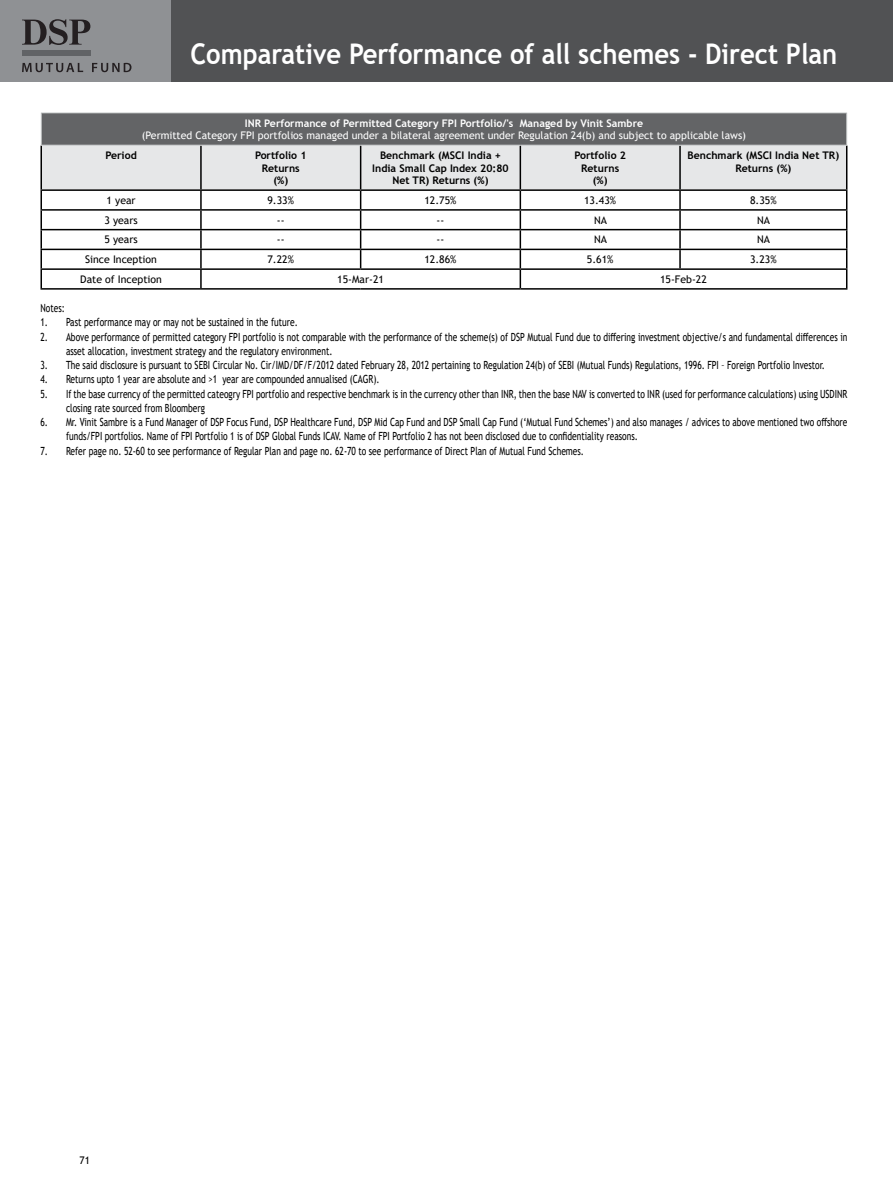
<style>
.page{position:relative;width:893px;height:1184px;background:#fff}
.page>*{position:absolute;margin:0;border:0;box-sizing:border-box;transform-origin:0 0}
.t1{font:700 28.5px "Trebuchet MS";color:#fff;scale:.9 1}
.t2{font:11.25px/14.2px "Trebuchet MS";color:#000;scale:.75 1}
.t3{font:700 10.5px/12.6px "Trebuchet MS";color:#000;text-align:center}
.t4{font:10.5px "Trebuchet MS";color:#000}
.t5{font:10.5px "Trebuchet MS";color:#fff}
.t6{font:700 10.5px "Trebuchet MS";color:#fff}
.t7{font:10.5px "Trebuchet MS";color:#000;scale:.95 1}
</style>
<div class="page">
<div style="left:0;top:0;width:893px;height:82px;background:#515254"></div>
<div style="left:0;top:0;width:170px;height:82px;background:#8f9194"></div>
<div style="left:41px;top:113px;width:806px;height:32px;background:#636466"></div>
<svg style="left:40px;top:145px;width:807px;height:143px"></svg>
<hr style="left:40px;top:288px;width:161px;height:2px;background:#000">
<hr style="left:201px;top:288px;width:160px;height:2px;background:#000">
<hr style="left:361px;top:288px;width:159px;height:2px;background:#000">
<hr style="left:520px;top:288px;width:160px;height:2px;background:#000">
<hr style="left:680px;top:288px;width:167px;height:2px;background:#000">
<hr style="left:41px;top:112px;width:160px;height:1px;background:#d1d3d4">
<hr style="left:41px;top:113px;width:1px;height:32px;background:#d1d3d4">
<hr style="left:201px;top:112px;width:160px;height:1px;background:#d1d3d4">
<hr style="left:361px;top:112px;width:159px;height:1px;background:#d1d3d4">
<hr style="left:520px;top:112px;width:160px;height:1px;background:#d1d3d4">
<hr style="left:680px;top:112px;width:167px;height:1px;background:#d1d3d4">
<hr style="left:846px;top:113px;width:1px;height:32px;background:#d1d3d4">
<hr style="left:41px;top:145px;width:160px;height:1px;background:#d1d3d4">
<hr style="left:201px;top:145px;width:160px;height:1px;background:#d1d3d4">
<hr style="left:361px;top:145px;width:159px;height:1px;background:#d1d3d4">
<hr style="left:520px;top:145px;width:160px;height:1px;background:#d1d3d4">
<hr style="left:680px;top:145px;width:167px;height:1px;background:#d1d3d4">
<div style="left:22px;top:50px;width:68px;height:6px;background:#616366"></div>
<svg style="left:22px;top:19px;width:68px;height:26px"></svg>
<svg style="left:22px;top:63px;width:61px;height:9px"></svg>
<svg style="left:92px;top:63px;width:39px;height:9px"></svg>
<h1 class="t1" style="left:191px;top:36px;width:720px">Comparative Performance of all schemes - Direct Plan</h1>
<p class="t6" style="left:245px;top:116px;width:400px">INR Performance of Permitted Category FPI Portfolio/'s Managed by Vinit Sambre</p>
<p class="t5" style="left:142px;top:129px;width:606px">(Permitted Category FPI portfolios managed under a bilateral agreement under Regulation 24(b) and subject to applicable laws)</p>
<p class="t3" style="left:105px;top:149px;width:33px">Period</p>
<p class="t3" style="left:255px;top:149px;width:53px">Portfolio 1<br>Returns (%)</p>
<p class="t3" style="left:372px;top:149px;width:138px">Benchmark (MSCI India +<br>India Small Cap Index 20:80<br>Net TR) Returns (%)</p>
<p class="t3" style="left:574px;top:149px;width:53px">Portfolio 2<br>Returns (%)</p>
<p class="t3" style="left:688px;top:149px;width:153px">Benchmark (MSCI India Net TR)<br>Returns (%)</p>
<p class="t4" style="left:106px;top:193px;width:31px">1 year</p>
<p class="t4" style="left:267px;top:193px;width:28px">9.33%</p>
<p class="t4" style="left:424px;top:193px;width:34px">12.75%</p>
<p class="t4" style="left:584px;top:193px;width:34px">13.43%</p>
<p class="t4" style="left:750px;top:193px;width:28px">8.35%</p>
<p class="t4" style="left:104px;top:213px;width:35px">3 years</p>
<p class="t4" style="left:277px;top:213px;width:9px">--</p>
<p class="t4" style="left:437px;top:213px;width:9px">--</p>
<p class="t4" style="left:594px;top:213px;width:14px">NA</p>
<p class="t4" style="left:757px;top:213px;width:14px">NA</p>
<p class="t4" style="left:104px;top:233px;width:35px">5 years</p>
<p class="t4" style="left:277px;top:233px;width:9px">--</p>
<p class="t4" style="left:437px;top:233px;width:9px">--</p>
<p class="t4" style="left:594px;top:233px;width:14px">NA</p>
<p class="t4" style="left:757px;top:233px;width:14px">NA</p>
<p class="t4" style="left:85px;top:253px;width:73px">Since Inception</p>
<p class="t4" style="left:267px;top:253px;width:28px">7.22%</p>
<p class="t4" style="left:424px;top:253px;width:34px">12.86%</p>
<p class="t4" style="left:587px;top:253px;width:28px">5.61%</p>
<p class="t4" style="left:750px;top:253px;width:28px">3.23%</p>
<p class="t4" style="left:80px;top:272px;width:83px">Date of Inception</p>
<p class="t4" style="left:337px;top:272px;width:48px">15-Mar-21</p>
<p class="t4" style="left:660px;top:272px;width:48px">15-Feb-22</p>
<p class="t2" style="left:40px;top:301px;width:34px">Notes:</p>
<p class="t2" style="left:40px;top:315px;width:344px">1. Past performance may or may not be sustained in the future.</p>
<p class="t2" style="left:66px;top:329px;width:1043px;text-indent:-25px">2. Above performance of permitted category FPI portfolio is not comparable with the performance of the scheme(s) of DSP Mutual Fund due to differing investment objective/s and fundamental differences in asset allocation, investment strategy and the regulatory environment.</p>
<p class="t2" style="left:40px;top:358px;width:1048px">3. The said disclosure is pursuant to SEBI Circular No. Cir/IMD/DF/F/2012 dated February 28, 2012 pertaining to Regulation 24(b) of SEBI (Mutual Funds) Regulations, 1996. FPI – Foreign Portfolio Investor.</p>
<p class="t2" style="left:40px;top:372px;width:454px">4. Returns upto 1 year are absolute and &gt;1 year are compounded annualised (CAGR).</p>
<p class="t2" style="left:66px;top:386px;width:1043px;text-indent:-26px">5. If the base currency of the permitted cateogry FPI portfolio and respective benchmark is in the currency other than INR, then the base NAV is converted to INR (used for performance calculations) using USDINR closing rate sourced from Bloomberg</p>
<p class="t2" style="left:66px;top:415px;width:1043px;text-indent:-26px">6. Mr. Vinit Sambre is a Fund Manager of DSP Focus Fund, DSP Healthcare Fund, DSP Mid Cap Fund and DSP Small Cap Fund (‘Mutual Fund Schemes’) and also manages / advices to above mentioned two offshore funds/FPI portfolios. Name of FPI Portfolio 1 is of DSP Global Funds ICAV. Name of FPI Portfolio 2 has not been disclosed due to confidentiality reasons.</p>
<p class="t2" style="left:41px;top:443px;width:726px">7. Refer page no. 52-60 to see performance of Regular Plan and page no. 62-70 to see performance of Direct Plan of Mutual Fund Schemes.</p>
<p class="t7" style="left:80px;top:1153px;width:13px">71</p>
</div>
